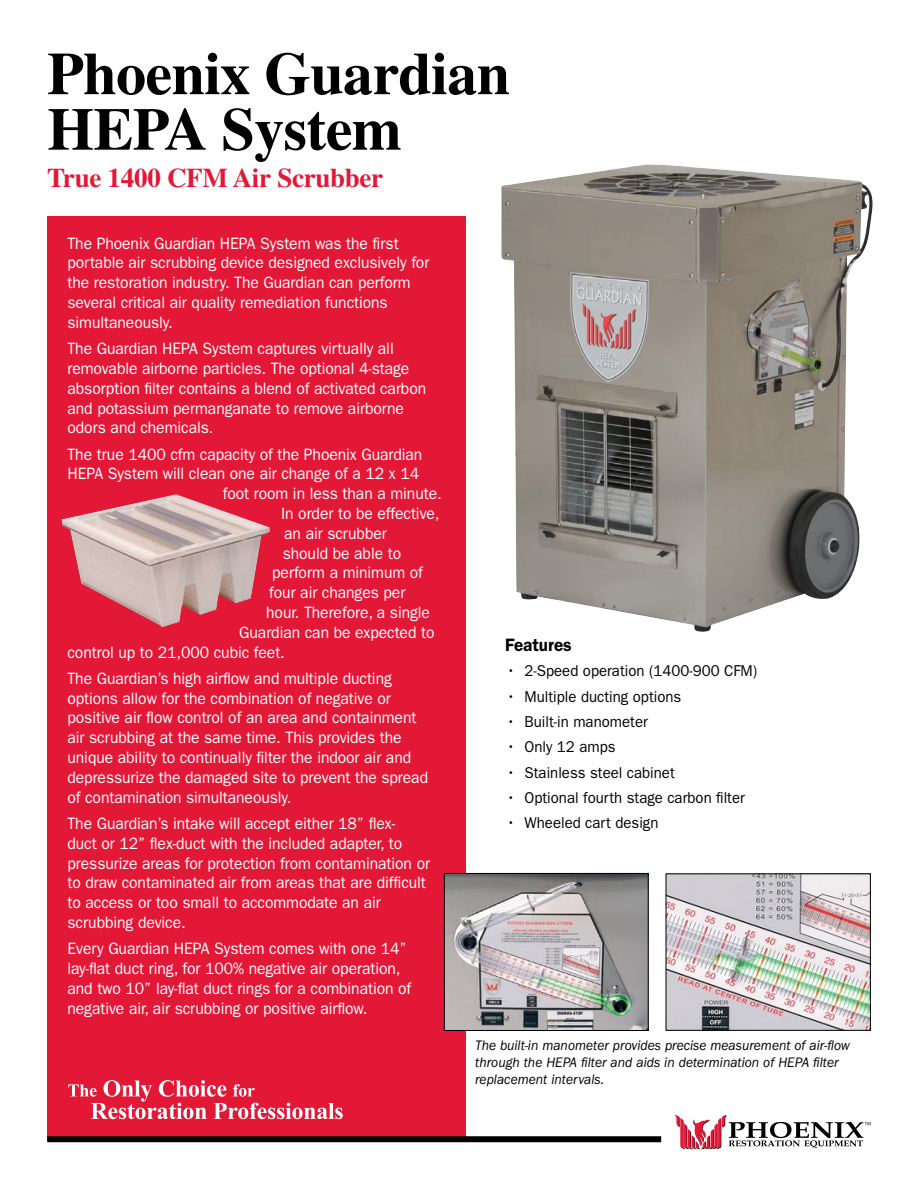
<style>
.page{position:relative;width:918px;height:1188px;background:#fff}
.page>*{position:absolute;margin:0;border:0;box-sizing:border-box;transform-origin:0 0}
.t1{font:700 60px/55.5px "Times";letter-spacing:-.01em;color:#000}
.t2{font:700 27px "Times";letter-spacing:-.01em;color:#e31836}
.t3{font:600 18px "Franklin Gothic";color:#000;scale:.95 1}
.t4{font:16.5px/19.8px "Franklin Gothic";letter-spacing:-.005em;color:#fff;scale:.95 1}
.t5{font:15.75px "Franklin Gothic";color:#000;scale:.95 1}
.t6{font:italic 14.25px/17.1px "Franklin Gothic";color:#000;scale:.95 1}
</style>
<div class="page">
<div style="left:47px;top:216px;width:419px;height:925px;background:#e31836"></div>
<div style="left:47px;top:1136px;width:614px;height:6px;background:#000"></div>
<svg style="left:675px;top:1115px;width:196px;height:34px"></svg>
<svg style="left:68px;top:1080px;width:275px;height:39px"></svg>
<img style="left:61px;top:494px;width:209px;height:133px">
<img style="left:446px;top:875px;width:201px;height:154px">
<div style="left:444px;top:873px;width:205px;height:158px;border:1px solid #000"></div>
<img style="left:668px;top:875px;width:201px;height:154px">
<div style="left:666px;top:873px;width:205px;height:158px;border:1px solid #000"></div>
<img style="left:501px;top:164px;width:372px;height:468px">
<h1 class="t1" style="left:47px;top:45px;width:464px">Phoenix Guardian<br>HEPA System</h1>
<h2 class="t2" style="left:47px;top:161px;width:337px">True 1400 CFM Air Scrubber</h2>
<p class="t4" style="left:68px;top:233px;width:382px">The Phoenix Guardian HEPA System was the first portable air scrubbing device designed exclusively for the restoration industry. The Guardian can perform several critical air quality remediation functions simultaneously.</p>
<p class="t4" style="left:68px;top:339px;width:379px">The Guardian HEPA System captures virtually all removable airborne particles. The optional 4-stage absorption filter contains a blend of activated carbon and potassium permanganate to remove airborne odors and chemicals.</p>
<p class="t4" style="left:68px;top:444px;width:375px">The true 1400 cfm capacity of the Phoenix Guardian</p>
<p class="t4" style="left:68px;top:464px;width:372px">HEPA System will clean one air change of a 12 x 14</p>
<p class="t4" style="left:223px;top:484px;width:232px">foot room in less than a minute.</p>
<p class="t4" style="left:281px;top:504px;width:168px">In order to be effective,</p>
<p class="t4" style="left:284px;top:523px;width:109px">an air scrubber</p>
<p class="t4" style="left:283px;top:543px;width:126px">should be able to</p>
<p class="t4" style="left:272px;top:563px;width:160px">perform a minimum of</p>
<p class="t4" style="left:269px;top:583px;width:145px">four air changes per</p>
<p class="t4" style="left:266px;top:603px;width:174px">hour. Therefore, a single</p>
<p class="t4" style="left:239px;top:622px;width:207px">Guardian can be expected to</p>
<p class="t4" style="left:68px;top:642px;width:230px">control up to 21,000 cubic feet.</p>
<p class="t4" style="left:68px;top:668px;width:381px">The Guardian’s high airflow and multiple ducting options allow for the combination of negative or positive air flow control of an area and containment air scrubbing at the same time. This provides the unique ability to continually filter the indoor air and depressurize the damaged site to prevent the spread of contamination simultaneously.</p>
<p class="t4" style="left:68px;top:814px;width:383px">The Guardian’s intake will accept either 18” flex-<br>duct or 12” flex-duct with the included adapter, to pressurize areas for protection from contamination or to draw contaminated air from areas that are difficult to access or too small to accommodate an air scrubbing device.</p>
<p class="t4" style="left:68px;top:939px;width:363px">Every Guardian HEPA System comes with one 14” lay-flat duct ring, for 100% negative air operation, and two 10” lay-flat duct rings for a combination of negative air, air scrubbing or positive airflow.</p>
<p class="t3" style="left:505px;top:634px;width:72px">Features</p>
<p class="t5" style="left:507px;top:662px;width:265px">• 2-Speed operation (1400-900 CFM)</p>
<p class="t5" style="left:507px;top:687px;width:185px">• Multiple ducting options</p>
<p class="t5" style="left:507px;top:713px;width:150px">• Built-in manometer</p>
<p class="t5" style="left:507px;top:738px;width:116px">• Only 12 amps</p>
<p class="t5" style="left:507px;top:763px;width:179px">• Stainless steel cabinet</p>
<p class="t5" style="left:507px;top:789px;width:252px">• Optional fourth stage carbon filter</p>
<p class="t5" style="left:507px;top:814px;width:161px">• Wheeled cart design</p>
<p class="t6" style="left:475px;top:1037px;width:396px">The built-in manometer provides precise measurement of air-flow through the HEPA filter and aids in determination of HEPA filter replacement intervals.</p>
</div>
